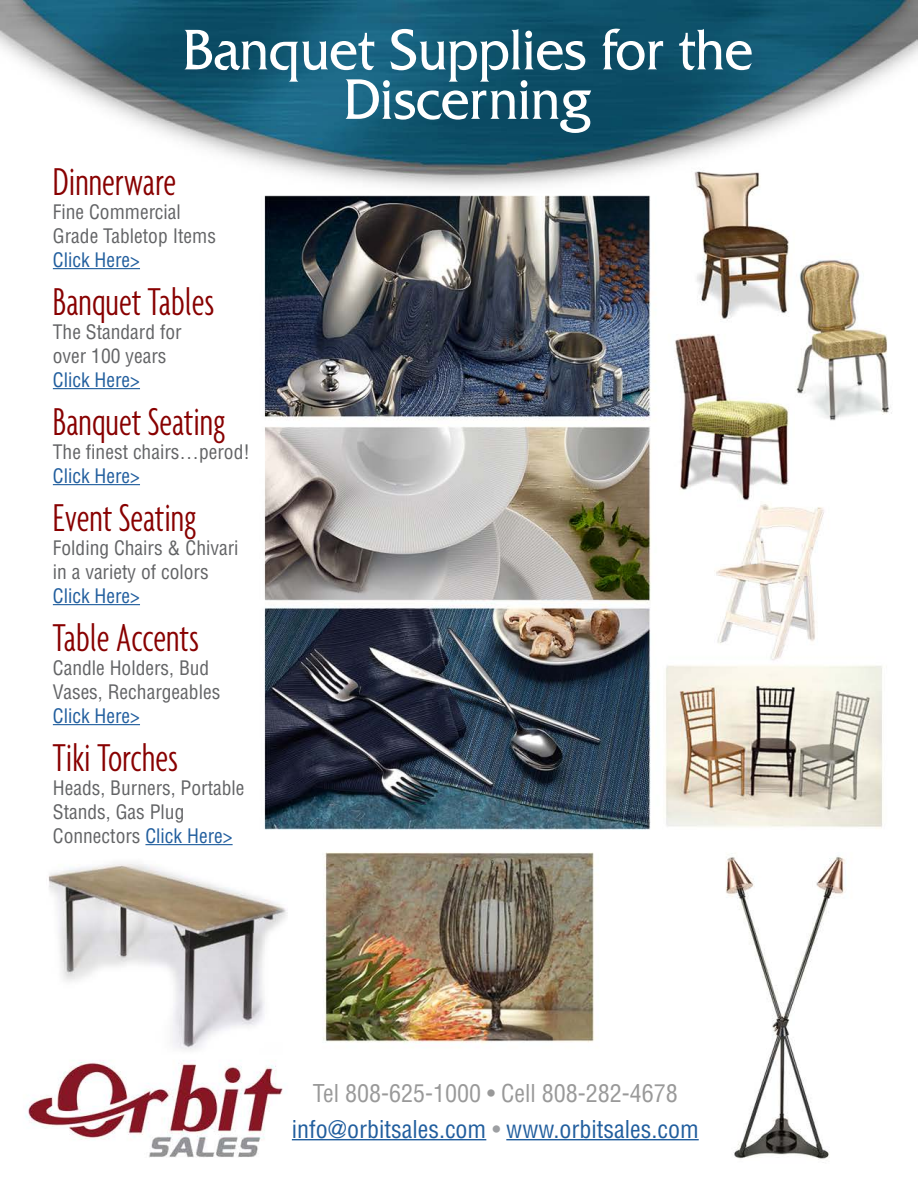
<style>
.page{position:relative;width:918px;height:1188px;background:#fff}
.page>*{position:absolute;margin:0;border:0;box-sizing:border-box;transform-origin:0 0}
.t1{font:60px "Friz Quadrata";color:#fff;scale:.9 1}
.t2{font:300 extra-condensed 42px "Agenda";color:#800}
.t3{font:condensed 24px "Helvetica";color:#215e9e}
.t4{font:condensed 24px "Helvetica";color:#999}
.t5{font:condensed 19.5px/24px "Helvetica";color:#636466}
.t6{font:condensed 19.5px "Helvetica";color:#215e9e}
.s1{color:#215e9e}
.s2{color:#9d9fa2}
</style>
<div class="page">
<img style="left:0;top:0;width:918px;height:1160px">
<hr style="left:292px;top:1139px;width:194px;height:1px;background:#215e9e">
<hr style="left:506px;top:1139px;width:193px;height:1px;background:#215e9e">
<hr style="left:53px;top:268px;width:87px;height:1px;background:#215e9e">
<hr style="left:53px;top:388px;width:87px;height:1px;background:#215e9e">
<hr style="left:53px;top:484px;width:87px;height:1px;background:#215e9e">
<hr style="left:53px;top:604px;width:87px;height:1px;background:#215e9e">
<hr style="left:53px;top:724px;width:87px;height:1px;background:#215e9e">
<hr style="left:145px;top:844px;width:88px;height:1px;background:#215e9e">
<p class="t1" style="left:183px;top:16px;width:635px">Banquet Supplies for the</p>
<p class="t1" style="left:344px;top:66px;width:277px">Discerning</p>
<p class="t2" style="left:53px;top:159px;width:125px">Dinnerware</p>
<p class="t5" style="left:53px;top:199px;width:129px">Fine Commercial</p>
<p class="t5" style="left:53px;top:223px;width:165px">Grade Tabletop Items</p>
<p class="t6" style="left:53px;top:248px;width:89px">Click Here&gt;</p>
<p class="t2" style="left:53px;top:279px;width:163px">Banquet Tables</p>
<p class="t5" style="left:53px;top:319px;width:130px">The Standard for</p>
<p class="t5" style="left:53px;top:343px;width:115px">over 100 years</p>
<p class="t6" style="left:53px;top:368px;width:89px">Click Here&gt;</p>
<p class="t2" style="left:53px;top:399px;width:174px">Banquet Seating</p>
<p class="t5" style="left:53px;top:439px;width:199px">The finest chairs…perod!</p>
<p class="t6" style="left:53px;top:464px;width:89px">Click Here&gt;</p>
<p class="t2" style="left:53px;top:495px;width:145px">Event Seating</p>
<p class="t5" style="left:53px;top:535px;width:187px">Folding Chairs &amp; Chivari</p>
<p class="t5" style="left:53px;top:559px;width:157px">in a variety of colors</p>
<p class="t6" style="left:53px;top:584px;width:89px">Click Here&gt;</p>
<p class="t2" style="left:53px;top:615px;width:148px">Table Accents</p>
<p class="t5" style="left:53px;top:655px;width:158px">Candle Holders, Bud</p>
<p class="t5" style="left:53px;top:679px;width:169px">Vases, Rechargeables</p>
<p class="t6" style="left:53px;top:704px;width:89px">Click Here&gt;</p>
<p class="t2" style="left:53px;top:735px;width:127px">Tiki Torches</p>
<p class="t5" style="left:53px;top:775px;width:193px">Heads, Burners, Portable<br>Stands, Gas Plug</p>
<p class="t5" style="left:53px;top:823px;width:181px">Connectors <span class="s1">Click Here&gt;</span></p>
<p class="t4" style="left:313px;top:1078px;width:366px">Tel 808-625-1000 • Cell 808-282-4678</p>
<p class="t3" style="left:292px;top:1114px;width:408px">info@orbitsales.com <span class="s2">•</span> www.orbitsales.com</p>
</div>
